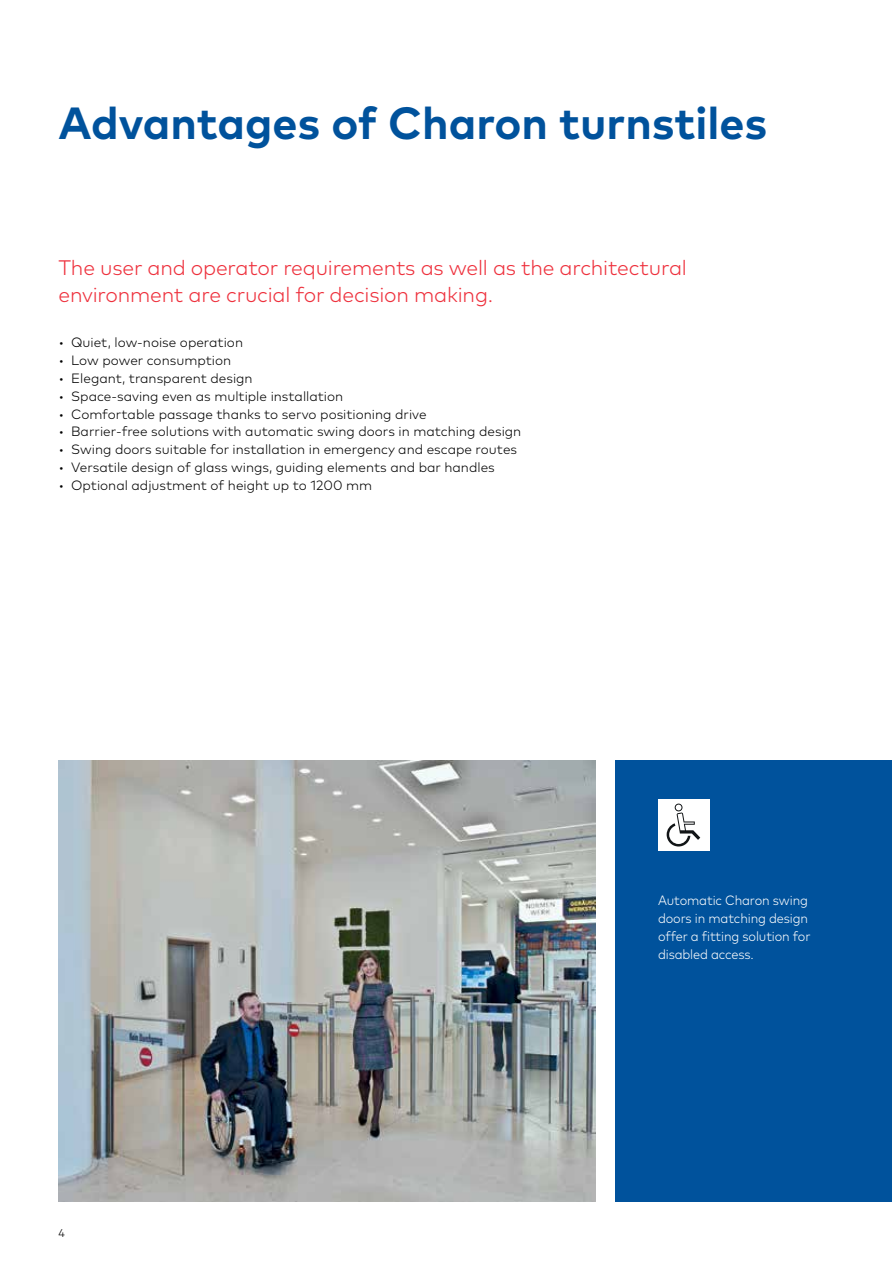
<style>
.page{position:relative;width:893px;height:1263px;background:#fff}
.page>*{position:absolute;margin:0;border:0;box-sizing:border-box;transform-origin:0 0}
.t1{font:700 45px "Mark Pro";color:#00529c}
.t2{font:300 21px/27px "Mark Pro";letter-spacing:-.01em;color:#ee303c}
.t3{font:300 13.5px "Mark Pro";color:#000}
.t4{font:300 13.5px/18px "Mark Pro";letter-spacing:-.01em;color:#fff;scale:.94 1}
.t5{font:300 11.25px "Mark Pro";color:#000}
</style>
<div class="page">
<img style="left:58px;top:760px;width:537px;height:441px">
<div style="left:615px;top:760px;width:277px;height:442px;background:#00529c"></div>
<div style="left:658px;top:799px;width:51px;height:51px;background:#fff"></div>
<svg style="left:667px;top:803px;width:33px;height:43px"></svg>
<h1 class="t1" style="left:58px;top:89px;width:710px">Advantages of Charon turnstiles</h1>
<h2 class="t2" style="left:58px;top:252px;width:630px">The user and operator requirements as well as the architectural environment are crucial for decision making.</h2>
<p class="t3" style="left:58px;top:332px;width:186px">• Quiet, low-noise operation</p>
<p class="t3" style="left:58px;top:350px;width:174px">• Low power consumption</p>
<p class="t3" style="left:58px;top:368px;width:196px">• Elegant, transparent design</p>
<p class="t3" style="left:58px;top:386px;width:286px">• Space-saving even as multiple installation</p>
<p class="t3" style="left:58px;top:404px;width:370px">• Comfortable passage thanks to servo positioning drive</p>
<p class="t3" style="left:58px;top:422px;width:464px">• Barrier-free solutions with automatic swing doors in matching design</p>
<p class="t3" style="left:58px;top:440px;width:460px">• Swing doors suitable for installation in emergency and escape routes</p>
<p class="t3" style="left:58px;top:458px;width:438px">• Versatile design of glass wings, guiding elements and bar handles</p>
<p class="t3" style="left:58px;top:476px;width:315px">• Optional adjustment of height up to 1200 mm</p>
<p class="t5" style="left:58px;top:1224px;width:8px">4</p>
<p class="t4" style="left:658px;top:890px;width:164px">Automatic Charon swing doors in matching design offer a fitting solution for disabled access.</p>
</div>
